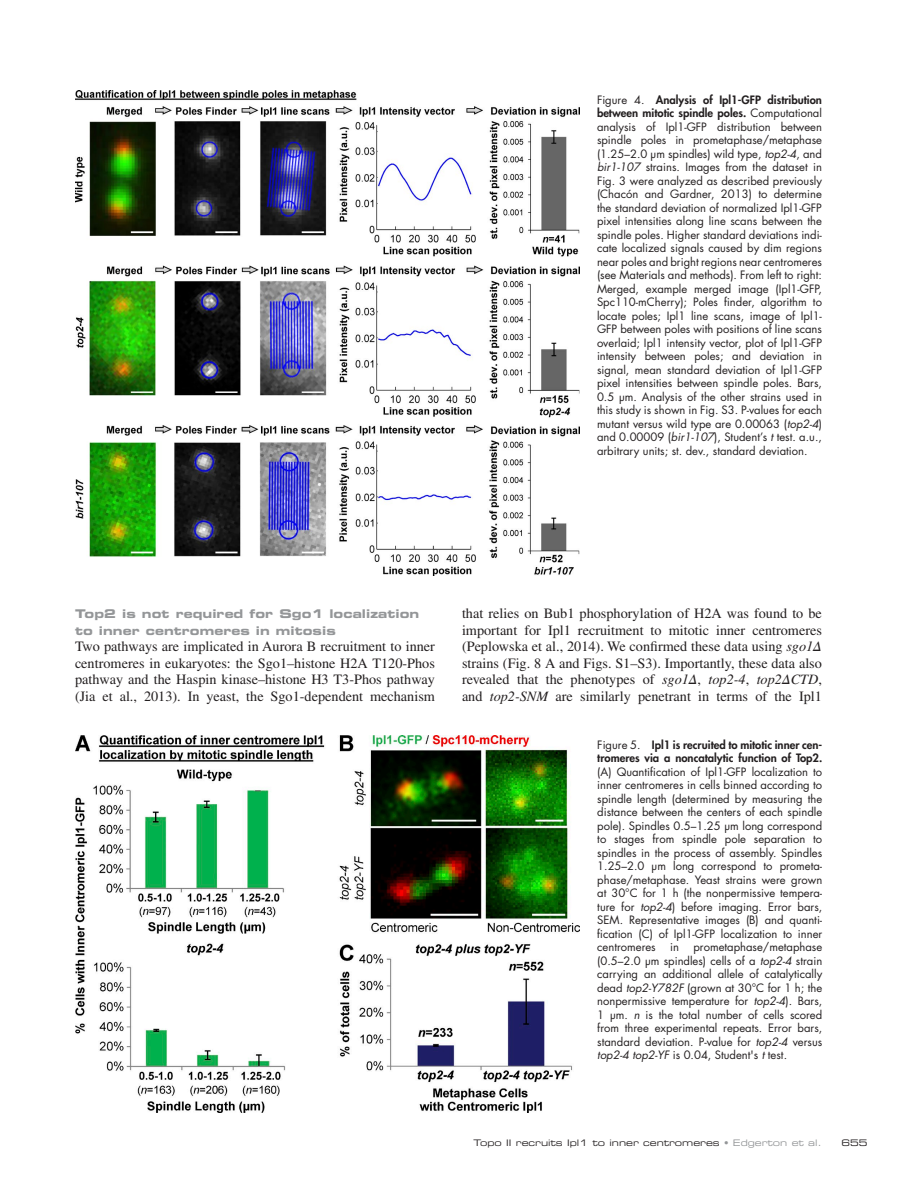
<style>
.page{position:relative;width:918px;height:1188px;background:#fff}
.page>*{position:absolute;margin:0;border:0;box-sizing:border-box;transform-origin:0 0}
.t1{font:14.25px/16.5px "Times LT Std";color:#231f20;text-align:justify}
.t2{font:12px/16.5px "Eurostile LT Std Bold Ex 2";letter-spacing:.005em;color:#949698}
.t3{font:11.25px/13.5px "Futura Std";color:#231f20;text-align:justify}
.t4{font:800 11.25px/13.5px "Futura Std";color:#231f20}
.t5{font:9px "Eurostile LT Std Ex 2";color:#231f20}
.s1{font-weight:800}
.s2{font-style:italic}
.s3{font-family:"STIX General";font-style:italic}
.s4{font-weight:400}
.s5{color:#949698}
</style>
<div class="page">
<img style="left:75px;top:90px;width:504px;height:485px">
<img style="left:75px;top:735px;width:504px;height:378px">
<p class="t3" style="left:597px;top:93px;width:227px">Figure 4. <span class="s1">Analysis of Ipl1-GFP distribution between mitotic spindle poles.</span> Computational analysis of Ipl1-GFP distribution between spindle poles in prometaphase/metaphase (1.25–2.0 µm spindles) wild type, <span class="s2">top2-4</span>, and <span class="s2">bir1-107</span> strains. Images from the dataset in Fig. 3 were analyzed as described previously (Chacón and Gardner, 2013) to determine the standard deviation of normalized Ipl1-GFP pixel intensities along line scans between the spindle poles. Higher standard deviations indi&shy;cate localized signals caused by dim regions near poles and bright regions near centromeres (see Materials and methods). From left to right:<br>Merged, example merged image (Ipl1-GFP, Spc110-mCherry); Poles finder, algorithm to locate poles; Ipl1 line scans, image of Ipl1- GFP between poles with positions of line scans overlaid; Ipl1 intensity vector, plot of Ipl1-GFP intensity between poles; and deviation in signal, mean standard deviation of Ipl1-GFP pixel intensities between spindle poles. Bars, 0.5 µm. Analysis of the other strains used in this study is shown in Fig. S3. P-values for each mutant versus wild type are 0.00063 (<span class="s2">top2-4</span>) and 0.00009 (<span class="s2">bir1-107</span>), Student’s <span class="s2">t</span> test. a.u., arbitrary units; st. dev., standard deviation.</p>
<p class="t2" style="left:75px;top:605px;width:346px">Top2 is not required for Sgo1 localization to inner centromeres in mitosis</p>
<p class="t1" style="left:75px;top:638px;width:362px">Two pathways are implicated in Aurora B recruitment to inner centromeres in eukaryotes: the Sgo1–histone H2A T120-Phos pathway and the Haspin kinase–histone H3 T3-Phos pathway (Jia et al., 2013). In yeast, the Sgo1-dependent mechanism</p>
<p class="t1" style="left:462px;top:605px;width:362px">that relies on Bub1 phosphorylation of H2A was found to be important for Ipl1 recruitment to mitotic inner centromeres (Peplowska et al., 2014). We confirmed these data using <span class="s2">sgo1</span><span class="s3">Δ </span>strains (Fig. 8 A and Figs. S1–S3). Importantly, these data also revealed that the phenotypes of <span class="s2">sgo1</span><span class="s3">Δ</span>, <span class="s2">top2-4</span>, <span class="s2">top2</span><span class="s3">Δ</span><span class="s2">CTD</span>, and <span class="s2">top2-SNM</span> are similarly penetrant in terms of the Ipl1</p>
<p class="t4" style="left:597px;top:738px;width:227px"><span class="s4">Figure 5.</span> Ipl1 is recruited to mitotic inner cen&shy;tromeres via a noncatalytic function of Top2.</p>
<p class="t3" style="left:597px;top:765px;width:227px">(A) Quantification of Ipl1-GFP localization to inner centromeres in cells binned according to spindle length (determined by measuring the distance between the centers of each spindle pole). Spindles 0.5–1.25 µm long correspond to stages from spindle pole separation to spindles in the process of assembly. Spindles 1.25–2.0 µm long correspond to prometa&shy;phase/metaphase. Yeast strains were grown at 30°C for 1 h (the nonpermissive tempera&shy;ture for <span class="s2">top2-4</span>) before imaging. Error bars, SEM. Representative images (B) and quanti&shy;fication (C) of Ipl1-GFP localization to inner centromeres</p>
<p class="t3" style="left:597px;top:940px;width:227px;text-indent:96px">prometaphase/metaphase (0.5–2.0 µm spindles) cells of a <span class="s2">top2-4</span> strain carrying an additional allele of catalytically dead <span class="s2">top2-Y782F</span> (grown at 30°C for 1 h; the nonpermissive temperature for <span class="s2">top2-4</span>). Bars, 1 µm. <span class="s2">n</span> is the total number of cells scored from three experimental repeats. Error bars, standard deviation. P-value for <span class="s2">top2-4</span> versus <span class="s2">top2-4 top2-YF</span> is 0.04, Student's <span class="s2">t</span> test.</p>
<p class="t3" style="left:670px;top:940px;width:10px">in</p>
<p class="t5" style="left:473px;top:1136px;width:350px">Topo II recruits Ipl1 to inner centromeres <span class="s5">• Edgerton et al.</span></p>
<p class="t5" style="left:841px;top:1136px;width:28px">655</p>
</div>
